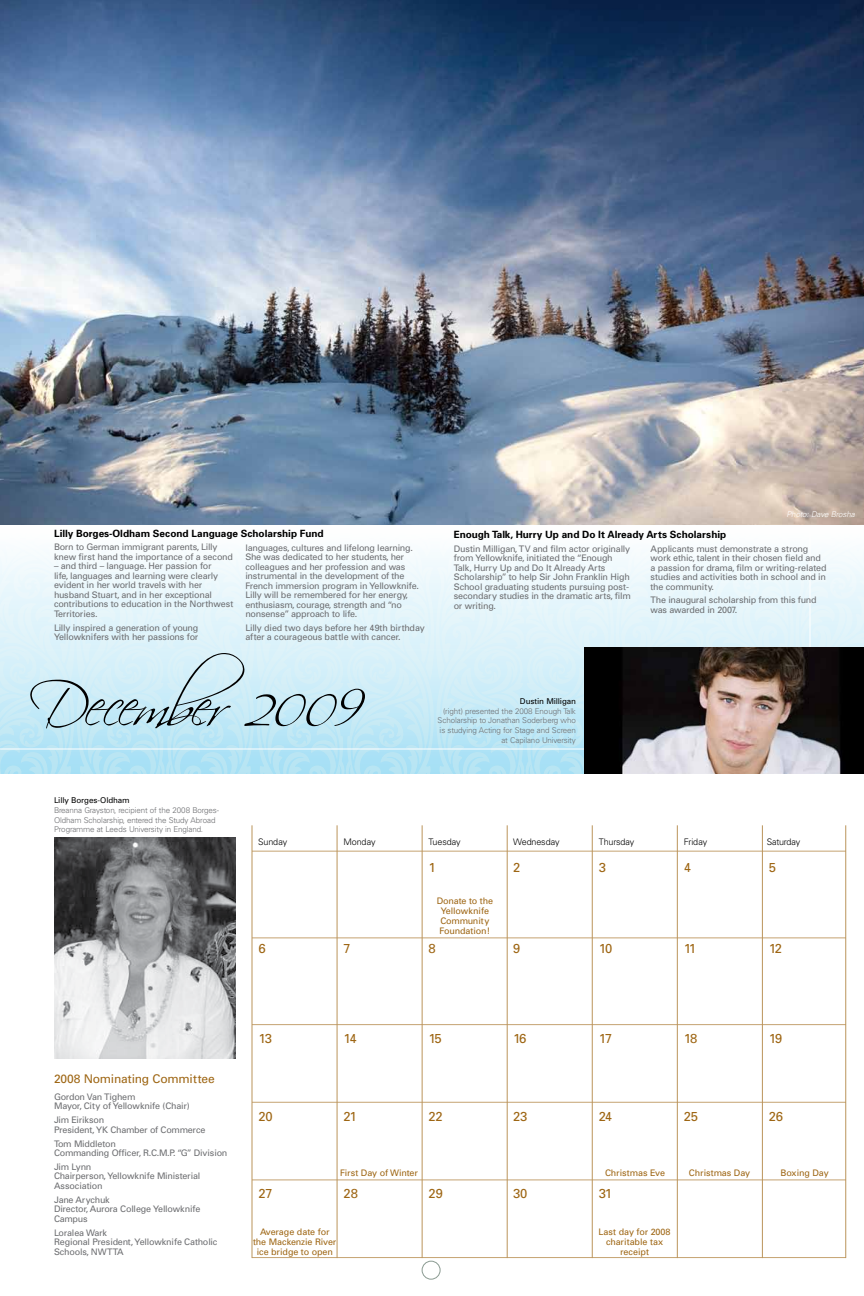
<style>
.page{position:relative;width:864px;height:1296px;background:#fff}
.page>*{position:absolute;margin:0;border:0;box-sizing:border-box;transform-origin:0 0}
.t1{font:60px "Scriptina";letter-spacing:-.045em;color:#000}
.t2{font:13px "Univers";letter-spacing:-.075em;color:#9e6614}
.t3{font:12px "Univers";letter-spacing:-.015em;color:#9e6614}
.t4{font:700 10px "Univers";color:#000}
.t5{font:9px/9.5px "Univers";letter-spacing:-.025em;color:#6d6e71}
.t6{font:9px/10px "Univers";letter-spacing:-.01em;color:#9e6614;text-align:center}
.t7{font:300 9px "Univers";letter-spacing:-.02em;color:#000}
.t8{font:300 8px/9.6px "Univers";letter-spacing:-.015em;color:#6d6e71;text-align:right}
.t9{font:italic 300 8px "Univers";letter-spacing:-.02em;color:#fff}
.s1{font-weight:400;color:#000}
</style>
<div class="page">
<svg style="left:0;top:524px;width:864px;height:250px"></svg>
<hr style="left:0;top:748px;width:864px;height:1px;background:#fff">
<hr style="left:252px;top:851px;width:594px;height:1px;background:#c5a372">
<hr style="left:252px;top:937px;width:594px;height:1px;background:#c5a372">
<hr style="left:252px;top:1024px;width:594px;height:1px;background:#c5a372">
<hr style="left:252px;top:1102px;width:594px;height:1px;background:#c5a372">
<hr style="left:252px;top:1179px;width:594px;height:1px;background:#c5a372">
<hr style="left:252px;top:1257px;width:594px;height:1px;background:#c5a372">
<hr style="left:252px;top:825px;width:1px;height:433px;background:#bb945b">
<hr style="left:337px;top:825px;width:1px;height:433px;background:#bb945b">
<hr style="left:422px;top:825px;width:1px;height:433px;background:#bb945b">
<hr style="left:507px;top:825px;width:1px;height:433px;background:#bb945b">
<hr style="left:592px;top:825px;width:1px;height:433px;background:#bb945b">
<hr style="left:677px;top:825px;width:1px;height:433px;background:#bb945b">
<hr style="left:762px;top:825px;width:1px;height:433px;background:#bb945b">
<hr style="left:846px;top:825px;width:1px;height:433px;background:#bb945b">
<hr style="left:810px;top:523px;width:1px;height:251px;background:#fff">
<img style="left:54px;top:838px;width:181px;height:220px">
<img style="left:584px;top:647px;width:280px;height:126px">
<div style="left:422px;top:1261px;width:19px;height:19px;border:1px solid #8b9b92;border-radius:50%"></div>
<img style="left:0;top:0;width:864px;height:524px">
<p class="t4" style="left:54px;top:527px;width:271px">Lilly Borges-Oldham Second Language Scholarship Fund</p>
<p class="t4" style="left:454px;top:528px;width:274px">Enough Talk, Hurry Up and Do It Already Arts Scholarship</p>
<p class="t9" style="left:787px;top:510px;width:70px">Photo: Dave Brosha</p>
<p class="t5" style="left:54px;top:542px;width:180px">Born to German immigrant parents, Lilly knew first hand the importance of a second</p>
<p class="t5" style="left:54px;top:561px;width:181px">– and third – language. Her passion for<br>life, languages and learning were clearly evident in her world travels with her husband Stuart, and in her exceptional contributions to education in the Northwest Territories.</p>
<p class="t5" style="left:54px;top:623px;width:146px">Lilly inspired a generation of young<br>Yellowknifers with her passions for</p>
<p class="t5" style="left:245px;top:542px;width:175px">languages, cultures and lifelong learning.<br>She was dedicated to her students, her colleagues and her profession and was instrumental in the development of the French immersion program in Yellowknife.<br>Lilly will be remembered for her energy, enthusiasm, courage, strength and “no nonsense” approach to life.</p>
<p class="t5" style="left:245px;top:623px;width:181px">Lilly died two days before her 49th birthday after a courageous battle with cancer.</p>
<p class="t1" style="left:29px;top:670px;width:340px">December 2009</p>
<p class="t5" style="left:454px;top:544px;width:179px">Dustin Milligan, TV and film actor originally from Yellowknife, initiated the “Enough Talk, Hurry Up and Do It Already Arts Scholarship” to help Sir John Franklin High School graduating students pursuing post&shy;secondary studies in the dramatic arts, film or writing.</p>
<p class="t5" style="left:651px;top:544px;width:177px">Applicants must demonstrate a strong work ethic, talent in their chosen field and a passion for drama, film or writing-related studies and activities both in school and in the community.</p>
<p class="t5" style="left:651px;top:595px;width:168px">The inaugural scholarship from this fund was awarded in 2007.</p>
<p class="t8" style="left:438px;top:696px;width:140px"><span class="s1">Dustin Milligan<br></span>(right) presented the 2008 Enough Talk<br>Scholarship to Jonathan Soderberg who is studying Acting for Stage and Screen at Capilano University</p>
<p class="t8" style="left:54px;top:796px;width:167px;text-align:left"><span class="s1">Lilly Borges-Oldham<br></span>Breanna Grayston, recipient of the 2008 Borges-Oldham Scholarship, entered the Study Abroad Programme at Leeds University in England.</p>
<p class="t7" style="left:258px;top:837px;width:30px">Sunday</p>
<p class="t2" style="left:258px;top:941px;width:9px">6</p>
<p class="t7" style="left:344px;top:837px;width:34px">Monday</p>
<p class="t7" style="left:429px;top:837px;width:33px">Tuesday</p>
<p class="t7" style="left:513px;top:837px;width:48px">Wednesday</p>
<p class="t7" style="left:599px;top:837px;width:37px">Thursday</p>
<p class="t7" style="left:684px;top:837px;width:25px">Friday</p>
<p class="t7" style="left:767px;top:837px;width:35px">Saturday</p>
<p class="t2" style="left:344px;top:941px;width:9px">7</p>
<p class="t2" style="left:429px;top:859px;width:9px">1</p>
<p class="t6" style="left:437px;top:896px;width:58px">Donate to the<br>Yellowknife<br>Community<br>Foundation!</p>
<p class="t2" style="left:429px;top:941px;width:9px">8</p>
<p class="t2" style="left:513px;top:859px;width:9px">2</p>
<p class="t2" style="left:513px;top:941px;width:9px">9</p>
<p class="t2" style="left:599px;top:859px;width:9px">3</p>
<p class="t2" style="left:599px;top:941px;width:15px">10</p>
<p class="t2" style="left:684px;top:859px;width:9px">4</p>
<p class="t2" style="left:684px;top:940px;width:14px">11</p>
<p class="t2" style="left:769px;top:859px;width:9px">5</p>
<p class="t2" style="left:769px;top:940px;width:15px">12</p>
<p class="t3" style="left:54px;top:1072px;width:162px">2008 Nominating Committee</p>
<p class="t5" style="left:54px;top:1092px;width:137px">Gordon Van Tighem<br>Mayor, City of Yellowknife (Chair)</p>
<p class="t5" style="left:54px;top:1115px;width:153px">Jim Eirikson<br>President, YK Chamber of Commerce</p>
<p class="t5" style="left:54px;top:1138px;width:175px">Tom Middleton<br>Commanding Officer, R.C.M.P. “G” Division</p>
<p class="t5" style="left:54px;top:1162px;width:148px">Jim Lynn<br>Chairperson, Yellowknife Ministerial<br>Association</p>
<p class="t5" style="left:54px;top:1195px;width:148px">Jane Arychuk<br>Director, Aurora College Yellowknife<br>Campus</p>
<p class="t5" style="left:54px;top:1227px;width:165px">Loralea Wark<br>Regional President, Yellowknife Catholic<br>Schools, NWTTA</p>
<p class="t2" style="left:258px;top:1030px;width:15px">13</p>
<p class="t2" style="left:344px;top:1030px;width:15px">14</p>
<p class="t2" style="left:429px;top:1030px;width:15px">15</p>
<p class="t2" style="left:258px;top:1109px;width:16px">20</p>
<p class="t2" style="left:344px;top:1109px;width:15px">21</p>
<p class="t2" style="left:429px;top:1109px;width:16px">22</p>
<p class="t2" style="left:258px;top:1185px;width:16px">27</p>
<p class="t6" style="left:340px;top:1168px;width:79px">First Day of Winter</p>
<p class="t2" style="left:344px;top:1185px;width:16px">28</p>
<p class="t2" style="left:429px;top:1185px;width:16px">29</p>
<p class="t6" style="left:253px;top:1227px;width:85px">Average date for the Mackenzie River ice bridge to open</p>
<p class="t2" style="left:513px;top:1030px;width:15px">16</p>
<p class="t2" style="left:513px;top:1109px;width:16px">23</p>
<p class="t2" style="left:513px;top:1185px;width:16px">30</p>
<p class="t2" style="left:599px;top:1030px;width:15px">17</p>
<p class="t2" style="left:684px;top:1030px;width:15px">18</p>
<p class="t2" style="left:769px;top:1030px;width:15px">19</p>
<p class="t2" style="left:599px;top:1109px;width:15px">24</p>
<p class="t2" style="left:684px;top:1109px;width:16px">25</p>
<p class="t6" style="left:605px;top:1168px;width:62px">Christmas Eve</p>
<p class="t6" style="left:689px;top:1168px;width:63px">Christmas Day</p>
<p class="t2" style="left:599px;top:1185px;width:15px">31</p>
<p class="t6" style="left:598px;top:1227px;width:74px">Last day for 2008 charitable tax receipt</p>
<p class="t2" style="left:769px;top:1109px;width:16px">26</p>
<p class="t6" style="left:781px;top:1168px;width:50px">Boxing Day</p>
</div>
